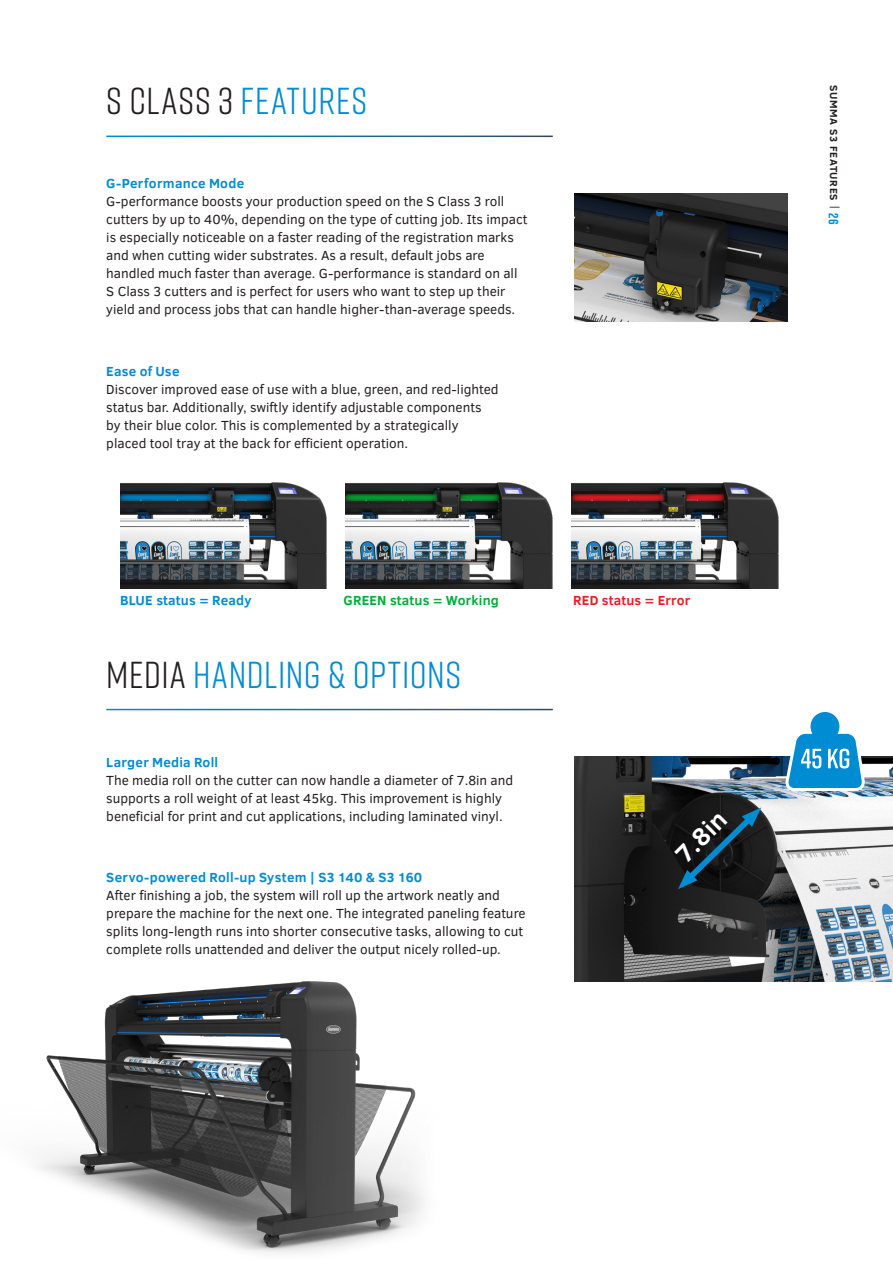
<style>
.page{position:relative;width:893px;height:1263px;background:#fff}
.page>*{position:absolute;margin:0;border:0;box-sizing:border-box;transform-origin:0 0}
.Rift-Titel-hlf_pg{font:37.5px "Rift";letter-spacing:.025em;color:#008cd2}
.t1{font:700 25.5px "Clear Sans";color:#fff}
.Subtitel_w_o_line_BLUE{font:13.5px/18px "Clear Sans";color:#231f20}
.t2{font:700 13.5px "Clear Sans";letter-spacing:.01em;color:#00af37}
.t3{font:700 13.5px "Clear Sans";letter-spacing:.01em;color:#008cd2}
.t4{font:700 13.5px "Clear Sans";letter-spacing:.01em;color:#ee1d23}
.t5{font:700 10.5px "Clear Sans";letter-spacing:.06em;color:#231f20}
.s1{color:#231f20}
.s2{font-weight:700;color:#008cd2}
.s3{font-weight:400}
.s4{font-family:"Rift";font-size:13.5px;color:#008cd2}
</style>
<div class="page">
<img style="left:574px;top:193px;width:213px;height:128px">
<img style="left:120px;top:482px;width:207px;height:106px">
<svg style="left:120px;top:494px;width:92px;height:7px"></svg>
<svg style="left:232px;top:494px;width:39px;height:7px"></svg>
<img style="left:345px;top:482px;width:208px;height:106px">
<svg style="left:345px;top:494px;width:92px;height:7px"></svg>
<svg style="left:460px;top:494px;width:39px;height:7px"></svg>
<img style="left:572px;top:482px;width:207px;height:106px">
<svg style="left:573px;top:494px;width:91px;height:7px"></svg>
<svg style="left:686px;top:494px;width:39px;height:7px"></svg>
<img style="left:37px;top:981px;width:387px;height:272px">
<img style="left:574px;top:757px;width:319px;height:225px">
<svg style="left:678px;top:807px;width:83px;height:82px;background:#14232a"></svg>
<svg style="left:783px;top:712px;width:84px;height:80px"></svg>
<p class="Rift-Titel-hlf_pg" style="left:106px;top:75px;width:262px"><span class="s1">S CLASS 3</span> FEATURES</p>
<p class="Subtitel_w_o_line_BLUE" style="left:106px;top:175px;width:423px"><span class="s2">G-Performance Mode<br></span>G-performance boosts your production speed on the S Class 3 roll cutters by up to 40%, depending on the type of cutting job. Its impact is especially noticeable on a faster reading of the registration marks and when cutting wider substrates. As a result, default jobs are handled much faster than average. G-performance is standard on all S Class 3 cutters and is perfect for users who want to step up their yield and process jobs that can handle higher-than-average speeds.</p>
<p class="Subtitel_w_o_line_BLUE" style="left:106px;top:362px;width:394px"><span class="s2">Ease of Use<br></span>Discover improved ease of use with a blue, green, and red-lighted status bar. Additionally, swiftly identify adjustable components by their blue color. This is complemented by a strategically placed tool tray at the back for efficient operation.</p>
<p class="t3" style="left:120px;top:590px;width:133px">BLUE status = Ready</p>
<p class="t2" style="left:344px;top:590px;width:157px">GREE N status = Working</p>
<p class="t4" style="left:573px;top:590px;width:118px">RED status = Error</p>
<p class="Rift-Titel-hlf_pg" style="left:106px;top:648px;width:356px"><span class="s1">MEDIA</span> HANDLING &amp; OPTIONS</p>
<p class="Subtitel_w_o_line_BLUE" style="left:106px;top:753px;width:408px"><span class="s2">Larger Media Roll<br></span>The media roll on the cutter can now handle a diameter of 7.8in and supports a roll weight of at least 45kg. This improvement is highly beneficial for print and cut applications, including laminated vinyl.</p>
<p class="Subtitel_w_o_line_BLUE" style="left:106px;top:868px;width:421px"><span class="s2">Servo-powered Roll-up System | S3 140 &amp; S3 160<br></span>After finishing a job, the system will roll up the artwork neatly and prepare the machine for the next one. The integrated paneling feature splits long-length runs into shorter consecutive tasks, allowing to cut complete rolls unattended and deliver the output nicely rolled-up.</p>
<p class="t1" style="left:666px;top:845px;width:63px;rotate:-45deg">7.8in</p>
<p class="t5" style="left:842px;top:85px;width:141px;rotate:90deg">Summa S3 FEATURES <span class="s3">|</span> <span class="s4">26</span></p>
</div>
